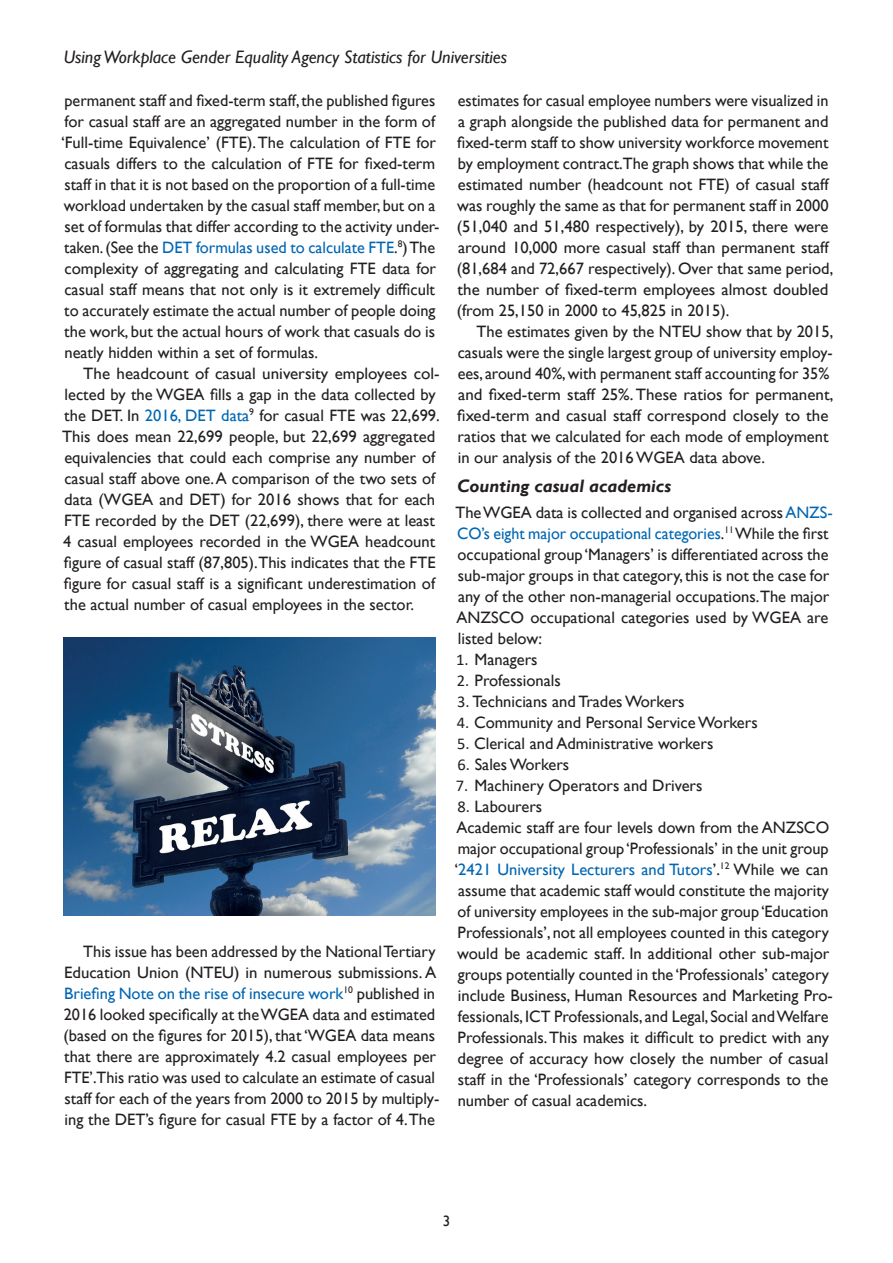
<style>
.page{position:relative;width:893px;height:1263px;background:#fff}
.page>*{position:absolute;margin:0;border:0;box-sizing:border-box;transform-origin:0 0}
.t1{font:italic 18px "Gill Sans";color:#231f20}
.t2{font:italic 700 18px "Gill Sans";color:#231f20}
.t3{font:16.5px/21px "Gill Sans";color:#231f20}
.t4{font:15px "Gill Sans";color:#231f20}
.s1{color:#0166b3}
.s2{font-family:"Calibri"}
</style>
<div class="page">
<img style="left:64px;top:637px;width:372px;height:278px">
<p class="t1" style="left:64px;top:47px;width:445px">Using Workplace Gender Equality Agency Statistics for Universities</p>
<p class="t3" style="left:61px;top:90px;width:380px">permanent staff and fixed-term staff, the published figures for casual staff are an aggregated number in the form of ‘Full-time Equivalence’ (FTE). The calculation of FTE for casuals differs to the calculation of FTE for fixed-term staff in that it is not based on the proportion of a full-time workload undertaken by the casual staff member, but on a set of formulas that differ according to the activity under&shy;taken. (See the <span class="s1">DET formulas used to calculate FTE</span>.<sup>8</sup>) The complexity of aggregating and calculating FTE data for casual staff means that not only is it extremely difficult to accurately estimate the actual number of people doing the work, but the actual hours of work that casuals do is neatly hidden within a set of formulas.</p>
<p class="t3" style="left:62px;top:363px;width:379px;text-indent:21px">The headcount of casual university employees col&shy;lected by the WGEA fills a gap in the data collected by the DET. In <span class="s1">2016, DET data</span><sup>9</sup> for casual FTE was 22,699.<br>This does mean 22,699 people, but 22,699 aggregated equivalencies that could each comprise any number of casual staff above one. A comparison of the two sets of data (WGEA and DET) for 2016 shows that for each FTE recorded by the DET (22,699), there were at least 4 casual employees recorded in the WGEA headcount figure of casual staff (87,805).This indicates that the FTE figure for casual staff is a significant underestimation of the actual number of casual employees in the sector.</p>
<p class="t3" style="left:457px;top:90px;width:378px">estimates for casual employee numbers were visualized in a graph alongside the published data for permanent and fixed-term staff to show university workforce movement by employment contract.The graph shows that while the estimated number (headcount not FTE) of casual staff was roughly the same as that for permanent staff in 2000 (51,040 and 51,480 respectively), by 2015, there were around 10,000 more casual staff than permanent staff (81,684 and 72,667 respectively). Over that same period, the number of fixed-term employees almost doubled (from 25,150 in 2000 to 45,825 in 2015).</p>
<p class="t3" style="left:457px;top:321px;width:378px;text-indent:19px">The estimates given by the NTEU show that by 2015, casuals were the single largest group of university employ&shy;ees, around 40%, with permanent staff accounting for 35% and fixed-term staff 25%. These ratios for permanent, fixed-term and casual staff correspond closely to the ratios that we calculated for each mode of employment in our analysis of the 2016 WGEA data above.</p>
<p class="t2" style="left:457px;top:476px;width:216px">Counting casual academics</p>
<p class="t3" style="left:455px;top:502px;width:379px">The WGEA data is collected and organised across <span class="s1">ANZS-CO’s eight major occupational categories</span>.<sup>11</sup> While the first occupational group ‘Managers’ is differentiated across the sub-major groups in that category, this is not the case for any of the other non-managerial occupations.The major ANZSCO occupational categories used by WGEA are listed below:</p>
<p class="t3" style="left:456px;top:649px;width:83px"><span class="s2">1.</span> Managers</p>
<p class="t3" style="left:457px;top:670px;width:106px"><span class="s2">2.</span> Professionals</p>
<p class="t3" style="left:457px;top:691px;width:229px"><span class="s2">3.</span> Technicians and Trades Workers</p>
<p class="t3" style="left:457px;top:712px;width:302px"><span class="s2">4.</span> Community and Personal Service Workers</p>
<p class="t3" style="left:457px;top:733px;width:258px"><span class="s2">5.</span> Clerical and Administrative workers</p>
<p class="t3" style="left:457px;top:754px;width:113px"><span class="s2">6.</span> Sales Workers</p>
<p class="t3" style="left:456px;top:775px;width:248px"><span class="s2">7.</span> Machinery Operators and Drivers</p>
<p class="t3" style="left:455px;top:796px;width:380px"><span class="s2">8.</span> Labourers<br>Academic staff are four levels down from the ANZSCO major occupational group ‘Professionals’ in the unit group ‘<span class="s1">2421 University Lecturers and Tutors</span>’.<sup>12</sup> While we can assume that academic staff would constitute the majority of university employees in the sub-major group ‘Education Professionals’, not all employees counted in this category would be academic staff. In additional other sub-major groups potentially counted in the ‘Professionals’ category include Business, Human Resources and Marketing Pro&shy;fessionals, ICT Professionals, and Legal, Social and Welfare Professionals. This makes it difficult to predict with any degree of accuracy how closely the number of casual staff in the ‘Professionals’ category corresponds to the number of casual academics.</p>
<p class="t3" style="left:63px;top:941px;width:378px;text-indent:20px">This issue has been addressed by the National Tertiary Education Union (NTEU) in numerous submissions. A <span class="s1">Briefing Note on the rise of insecure work</span><sup>10</sup> published in 2016 looked specifically at the WGEA data and estimated (based on the figures for 2015), that ‘WGEA data means that there are approximately 4.2 casual employees per FTE’.This ratio was used to calculate an estimate of casual staff for each of the years from 2000 to 2015 by multiply&shy;ing the DET’s figure for casual FTE by a factor of 4. The</p>
<p class="t4" style="left:443px;top:1212px;width:9px">3</p>
</div>
